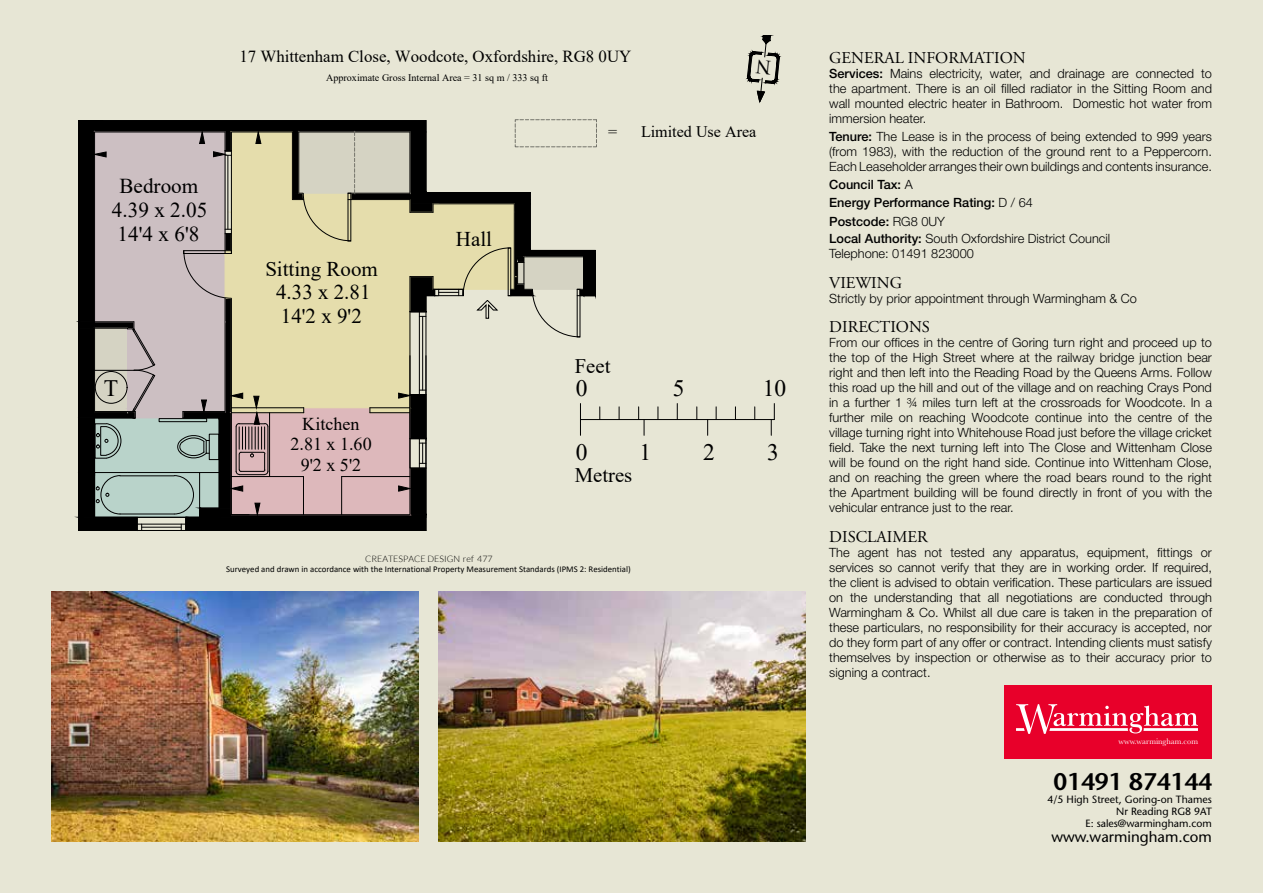
<style>
.page{position:relative;width:1263px;height:893px;background:#e7e6d5}
.page>*{position:absolute;margin:0;border:0;box-sizing:border-box;transform-origin:0 0}
.t1{font:600 24px "Stone Sans";color:#000}
.t2{font:23.55px "Times New Roman";color:#000}
.t3{font:21.15px/24px "Times New Roman";color:#000;text-align:center}
.t4{font:21px/23.7px "Times New Roman";color:#000;text-align:center}
.t5{font:20.7px "Times New Roman";color:#000}
.t6{font:18px/20.4px "Times New Roman";color:#000;text-align:center}
.t7{font:16.8px "Times New Roman";color:#000}
.t8{font:16.5px "Adobe Garamond Pro";color:#000}
.t9{font:16.05px "Times New Roman";color:#000}
.t10{font:15px "Stone Sans";color:#000}
.t11{font:300 12.75px/15px "Helvetica Neue LT Std";color:#000;text-align:justify}
.t12{font:500 12.75px/18.3px "Helvetica Neue LT Std";color:#000}
.t13{font:10.5px/12px "Stone Sans";color:#000;text-align:right}
.t14{font:10.05px "Times New Roman";color:#000}
.t15{font:8.85px "Calibri";color:#000}
.t16{font:300 8.85px "Lato";color:#000}
.t17{font:8.4px "Baskerville";color:#fff}
.s1{font-weight:500}
.s2{font-weight:300}
</style>
<div class="page">
<div style="left:1005px;top:685px;width:207px;height:74px;background:#e8002a"></div>
<svg style="left:1016px;top:704px;width:182px;height:30px"></svg>
<img style="left:51px;top:591px;width:368px;height:251px">
<img style="left:438px;top:591px;width:368px;height:251px">
<hr style="left:580px;top:419px;width:194px;height:1px;background:#000">
<svg style="left:707px;top:420px;width:1px;height:15px"></svg>
<svg style="left:619px;top:407px;width:1px;height:12px"></svg>
<svg style="left:638px;top:407px;width:7px;height:28px"></svg>
<svg style="left:658px;top:407px;width:1px;height:12px"></svg>
<svg style="left:677px;top:404px;width:1px;height:15px"></svg>
<svg style="left:696px;top:407px;width:1px;height:12px"></svg>
<svg style="left:716px;top:407px;width:1px;height:12px"></svg>
<svg style="left:735px;top:407px;width:1px;height:12px"></svg>
<svg style="left:754px;top:407px;width:1px;height:12px"></svg>
<svg style="left:771px;top:404px;width:4px;height:31px"></svg>
<svg style="left:78px;top:119px;width:522px;height:412px"></svg>
<svg style="left:747px;top:35px;width:33px;height:68px"></svg>
<h3 class="t7" style="left:239px;top:45px;width:393px">17 Whittenham Close, Woodcote, Oxfordshire, RG8 0UY</h3>
<p class="t14" style="left:326px;top:70px;width:223px">Approximate Gross Internal Area = 31 sq m / 333 sq ft</p>
<h3 class="t3" style="left:112px;top:173px;width:97px">Bedroom<br>4.39 x 2.05<br>14'4 x 6'8</h3>
<h3 class="t4" style="left:265px;top:256px;width:114px">Sitting Room<br>4.33 x 2.81<br>14'2 x 9'2</h3>
<h3 class="t4" style="left:456px;top:226px;width:38px">Hall</h3>
<p class="t9" style="left:608px;top:121px;width:11px">=</p>
<p class="t9" style="left:641px;top:121px;width:117px">Limited Use Area</p>
<h3 class="t5" style="left:575px;top:352px;width:37px">Feet</h3>
<h2 class="t2" style="left:104px;top:371px;width:16px">T</h2>
<h2 class="t2" style="left:576px;top:371px;width:13px">0</h2>
<h2 class="t2" style="left:673px;top:371px;width:13px">5</h2>
<h2 class="t2" style="left:763px;top:371px;width:25px">10</h2>
<h3 class="t6" style="left:290px;top:413px;width:83px">Kitchen<br>2.81 x 1.60<br>9'2 x 5'2</h3>
<h2 class="t2" style="left:576px;top:435px;width:13px">0</h2>
<h2 class="t2" style="left:639px;top:435px;width:13px">1</h2>
<h2 class="t2" style="left:703px;top:435px;width:13px">2</h2>
<h2 class="t2" style="left:767px;top:435px;width:13px">3</h2>
<h3 class="t5" style="left:575px;top:460px;width:59px">Metres</h3>
<p class="t16" style="left:365px;top:554px;width:129px">CREATESPACE DESIGN ref 477</p>
<p class="t15" style="left:226px;top:563px;width:406px">Surveyed and drawn in accordance with the International Property Measurement Standards (IPMS 2: Residential)</p>
<p class="t8" style="left:829px;top:48px;width:198px">GENERAL INFORMATION</p>
<p class="t11" style="left:829px;top:66px;width:384px"><span class="s1">Services:</span> Mains electricity, water, and drainage are connected to the apartment. There is an oil filled radiator in the Sitting Room and wall mounted electric heater in Bathroom. Domestic hot water from immersion heater.</p>
<p class="t11" style="left:829px;top:128px;width:384px"><span class="s1">Tenure:</span> The Lease is in the process of being extended to 999 years (from 1983), with the reduction of the ground rent to a Peppercorn.<br>Each Leaseholder arranges their own buildings and contents insurance.</p>
<p class="t12" style="left:829px;top:175px;width:205px">Council Tax: <span class="s2">A<br></span>Energy Performance Rating: <span class="s2">D / 64<br></span>Postcode: <span class="s2">RG8 0UY</span></p>
<p class="t11" style="left:829px;top:230px;width:283px"><span class="s1">Local Authority:</span> South Oxfordshire District Council<br>Telephone: 01491 823000</p>
<p class="t8" style="left:829px;top:272px;width:74px">VIEWING</p>
<p class="t11" style="left:829px;top:290px;width:309px">Strictly by prior appointment through Warmingham &amp; Co</p>
<p class="t8" style="left:829px;top:317px;width:102px">DIRECTIONS</p>
<p class="t11" style="left:829px;top:335px;width:384px">From our offices in the centre of Goring turn right and proceed up to the top of the High Street where at the railway bridge junction bear right and then left into the Reading Road by the Queens Arms. Follow this road up the hill and out of the village and on reaching Crays Pond in a further 1 ¾ miles turn left at the crossroads for Woodcote. In a further mile on reaching Woodcote continue into the centre of the village turning right into Whitehouse Road just before the village cricket field. Take the next turning left into The Close and Wittenham Close will be found on the right hand side. Continue into Wittenham Close, and on reaching the green where the road bears round to the right the Apartment building will be found directly in front of you with the vehicular entrance just to the rear.</p>
<p class="t8" style="left:829px;top:527px;width:100px">DISCLAIMER</p>
<p class="t11" style="left:829px;top:545px;width:384px">The agent has not tested any apparatus, equipment, fittings or services so cannot verify that they are in working order. If required, the client is advised to obtain verification. These particulars are issued on the understanding that all negotiations are conducted through Warmingham &amp; Co. Whilst all due care is taken in the preparation of these particulars, no responsibility for their accuracy is accepted, nor do they form part of any offer or contract. Intending clients must satisfy themselves by inspection or otherwise as to their accuracy prior to signing a contract.</p>
<p class="t17" style="left:1118px;top:736px;width:81px">www.warmingham.com</p>
<h1 class="t1" style="left:1053px;top:767px;width:160px">01491 874144</h1>
<p class="t13" style="left:1047px;top:793px;width:166px">4/5 High Street, Goring-on Thames<br>Nr Reading RG8 9AT<br>E: sales@warmingham.com</p>
<p class="t10" style="left:1051px;top:828px;width:162px">www.warmingham.com</p>
</div>
